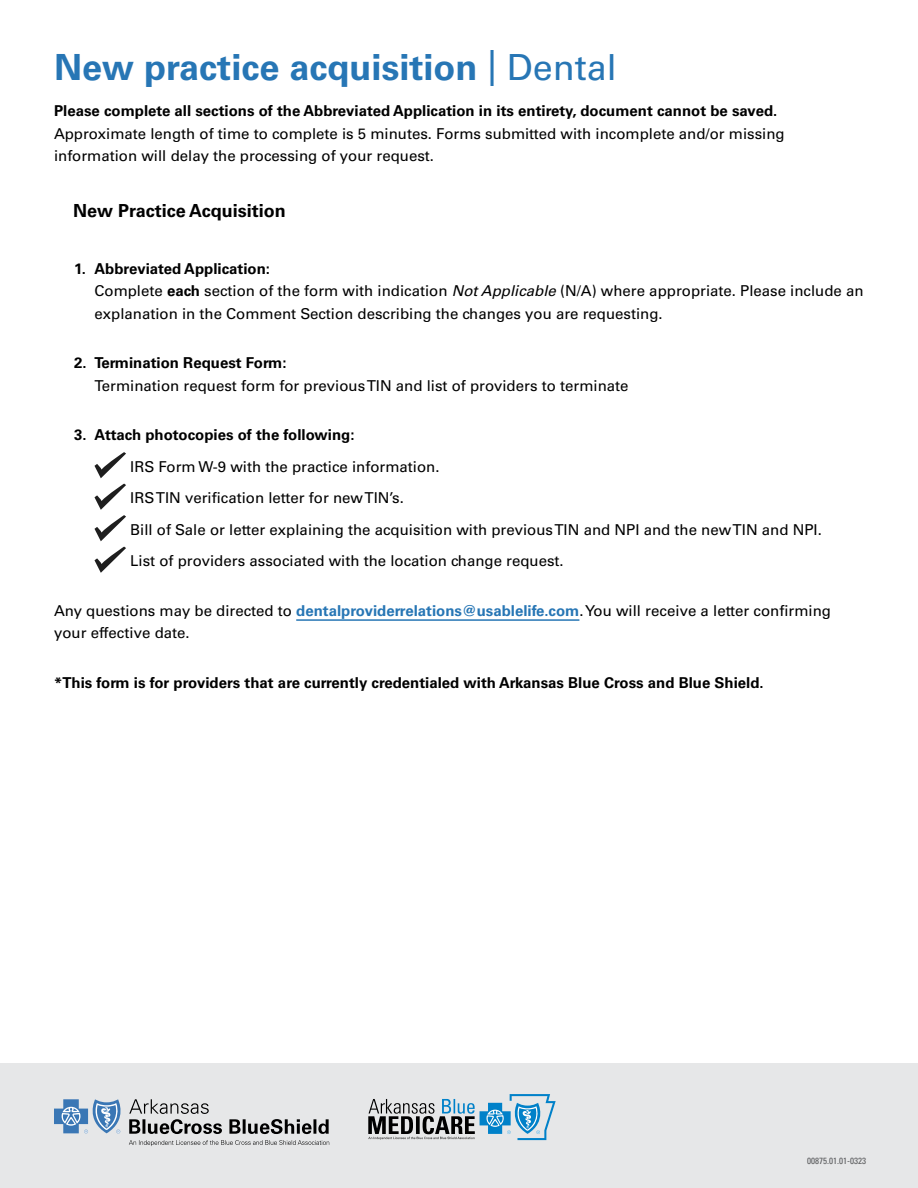
<style>
.page{position:relative;width:918px;height:1188px;background:#fff}
.page>*{position:absolute;margin:0;border:0;box-sizing:border-box;transform-origin:0 0}
.Title_of_document{font:700 36px "Univers LT Std";color:#2776b5}
.Indented_checkboxes{font:700 18px "Univers LT Std";color:#000}
.t1{font:15px/22.5px "Univers LT Std";color:#000}
.t2{font:700 15px "Univers LT Std";color:#000}
.t3{font:condensed 9px "Univers LT Std";color:#58595b}
.s1{font-weight:400}
.s2{font-weight:700}
.s3{font-style:italic}
.s4{font-weight:700;color:#2776b5}
</style>
<div class="page">
<div style="left:0;top:1063px;width:918px;height:125px;background:#e6e7e8"></div>
<hr style="left:296px;top:619px;width:283px;height:2px;background:#2776b5">
<svg style="left:94px;top:452px;width:32px;height:26px"></svg>
<svg style="left:94px;top:484px;width:32px;height:57px"></svg>
<svg style="left:94px;top:547px;width:32px;height:26px"></svg>
<svg style="left:54px;top:1099px;width:275px;height:35px"></svg>
<svg style="left:129px;top:1140px;width:200px;height:6px"></svg>
<svg style="left:368px;top:1094px;width:188px;height:46px"></svg>
<p class="Title_of_document" style="left:54px;top:46px;width:564px">New practice acquisition <span class="s1">| Dental</span></p>
<p class="t1" style="left:54px;top:100px;width:732px"><span class="s2">Please complete all sections of the Abbreviated Application in its entirety, document cannot be saved.<br></span>Approximate length of time to complete is 5 minutes. Forms submitted with incomplete and/or missing information will delay the processing of your request.</p>
<p class="Indented_checkboxes" style="left:73px;top:200px;width:214px">New Practice Acquisition</p>
<p class="t1" style="left:94px;top:257px;width:771px;text-indent:-20px"><span class="s2">1. Abbreviated Application:<br></span>Complete <span class="s2">each</span> section of the form with indication <span class="s3">Not Applicable</span> (N/A) where appropriate. Please include an explanation in the Comment Section describing the changes you are requesting.</p>
<p class="t1" style="left:94px;top:352px;width:536px;text-indent:-20px"><span class="s2">2. Termination Request Form:<br></span>Termination request form for previous TIN and list of providers to terminate</p>
<p class="t1" style="left:130px;top:419px;width:693px;line-height:31.5px;text-indent:-56px"><span class="s2">3. Attach photocopies of the following:<br></span>IRS Form W-9 with the practice information.<br>IRS TIN verification letter for new TIN’s.<br>Bill of Sale or letter explaining the acquisition with previous TIN and NPI and the new TIN and NPI.<br>List of providers associated with the location change request.</p>
<p class="t1" style="left:54px;top:599px;width:779px">Any questions may be directed to <span class="s4">dentalproviderrelations@usablelife.com</span>. You will receive a letter confirming your effective date.</p>
<p class="t2" style="left:54px;top:673px;width:711px">*This form is for providers that are currently credentialed with Arkansas Blue Cross and Blue Shield.</p>
<p class="t3" style="left:807px;top:1155px;width:60px">00875.01.01-0323</p>
</div>
